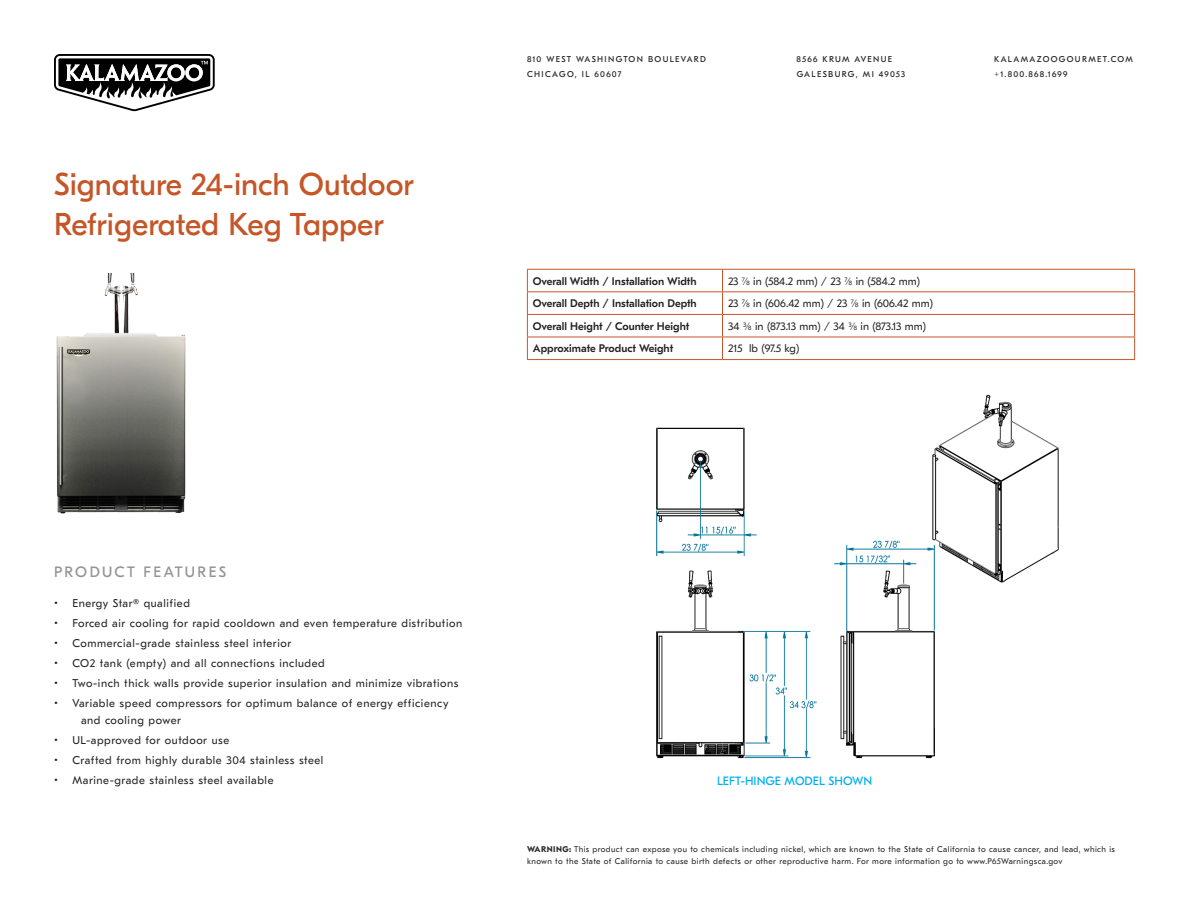
<style>
.page{position:relative;width:1188px;height:918px;background:#fff}
.page>*{position:absolute;margin:0;border:0;box-sizing:border-box;transform-origin:0 0}
.Heading{font:31.5px/40.5px "GT Eesti Display";color:#c55628}
.Subhead{font:15px "GT Eesti Display";letter-spacing:.16em;color:#939598}
.t1{font:12px "GT Eesti Text";color:#00aeef}
.t2{font:11.25px/16.5px "GT Eesti Text";letter-spacing:.05em;color:#231f20}
.t3{font:10.95px "GT Eesti Text";color:#231f20}
.t4{font:500 10.95px "GT Eesti Text";color:#231f20}
.t5{font:8.4px/14.5px "GT Eesti Text";letter-spacing:.155em;color:#231f20}
.t6{font:8.25px/12px "GT Eesti Text";letter-spacing:.05em;color:#231f20}
.s1{font-weight:700}
</style>
<div class="page">
<svg style="left:54px;top:54px;width:161px;height:57px"></svg>
<hr style="left:527px;top:269px;width:196px;height:1px;background:#c55628">
<hr style="left:723px;top:269px;width:412px;height:1px;background:#c55628">
<hr style="left:527px;top:291px;width:196px;height:1px;background:#c55628">
<hr style="left:723px;top:291px;width:412px;height:1px;background:#c55628">
<hr style="left:527px;top:314px;width:196px;height:1px;background:#c55628">
<hr style="left:723px;top:314px;width:412px;height:1px;background:#c55628">
<hr style="left:527px;top:337px;width:196px;height:1px;background:#c55628">
<svg style="left:527px;top:270px;width:1px;height:89px"></svg>
<hr style="left:723px;top:337px;width:412px;height:1px;background:#c55628">
<svg style="left:722px;top:270px;width:1px;height:89px"></svg>
<svg style="left:1134px;top:270px;width:1px;height:89px"></svg>
<hr style="left:527px;top:359px;width:196px;height:1px;background:#c55628">
<hr style="left:723px;top:359px;width:412px;height:1px;background:#c55628">
<img style="left:56px;top:273px;width:130px;height:241px">
<img style="left:615px;top:359px;width:470px;height:400px">
<p class="Heading" style="left:54px;top:164px;width:362px">Signature 24-inch Outdoor<br>Refrigerated Keg Tapper</p>
<p class="t5" style="left:527px;top:52px;width:181px">810 WEST WASHINGTON BOULEVARD<br>CHICAGO, IL 60607</p>
<p class="t5" style="left:797px;top:52px;width:110px">8566 KRUM AVENUE<br>GALESBURG, MI 49053</p>
<p class="t5" style="left:994px;top:52px;width:140px">KALAMAZOOGOURMET.COM +1.800.868.1699</p>
<p class="t4" style="left:533px;top:275px;width:165px">Overall Width / Installation Width</p>
<p class="t3" style="left:728px;top:275px;width:193px">23 7/8 in (584.2 mm) / 23 7/8 in (584.2 mm)</p>
<p class="t4" style="left:533px;top:297px;width:165px">Overall Depth / Installation Depth</p>
<p class="t3" style="left:728px;top:297px;width:206px">23 7/8 in (606.42 mm) / 23 7/8 in (606.42 mm)</p>
<p class="t4" style="left:533px;top:320px;width:158px">Overall Height / Counter Height</p>
<p class="t3" style="left:728px;top:320px;width:199px">34 3/8 in (873.13 mm) / 34 3/8 in (873.13 mm)</p>
<p class="t4" style="left:533px;top:343px;width:142px">Approximate Product Weight</p>
<p class="t3" style="left:728px;top:343px;width:73px">215 lb (97.5 kg)</p>
<p class="Subhead" style="left:54px;top:564px;width:174px">PRODUCT FEATURES</p>
<p class="t2" style="left:54px;top:595px;width:137px">• Energy Star® qualified</p>
<p class="t2" style="left:54px;top:615px;width:410px">• Forced air cooling for rapid cooldown and even temperature distribution</p>
<p class="t2" style="left:54px;top:636px;width:239px">• Commercial-grade stainless steel interior</p>
<p class="t2" style="left:54px;top:656px;width:272px">• CO2 tank (empty) and all connections included</p>
<p class="t2" style="left:54px;top:676px;width:406px">• Two-inch thick walls provide superior insulation and minimize vibrations</p>
<p class="t2" style="left:81px;top:696px;width:369px;text-indent:-27px">• Variable speed compressors for optimum balance of energy efficiency and cooling power</p>
<p class="t2" style="left:54px;top:732px;width:177px">• UL-approved for outdoor use</p>
<p class="t2" style="left:54px;top:752px;width:271px">• Crafted from highly durable 304 stainless steel</p>
<p class="t2" style="left:54px;top:772px;width:221px">• Marine-grade stainless steel available</p>
<p class="t1" style="left:717px;top:774px;width:157px">LEFT-HINGE MODEL SHOWN</p>
<p class="t6" style="left:527px;top:843px;width:589px"><span class="s1">WARNING:</span> This product can expose you to chemicals including nickel, which are known to the State of California to cause cancer, and lead, which is known to the State of California to cause birth defects or other reproductive harm. For more information go to www.P65Warningsca.gov</p>
</div>
